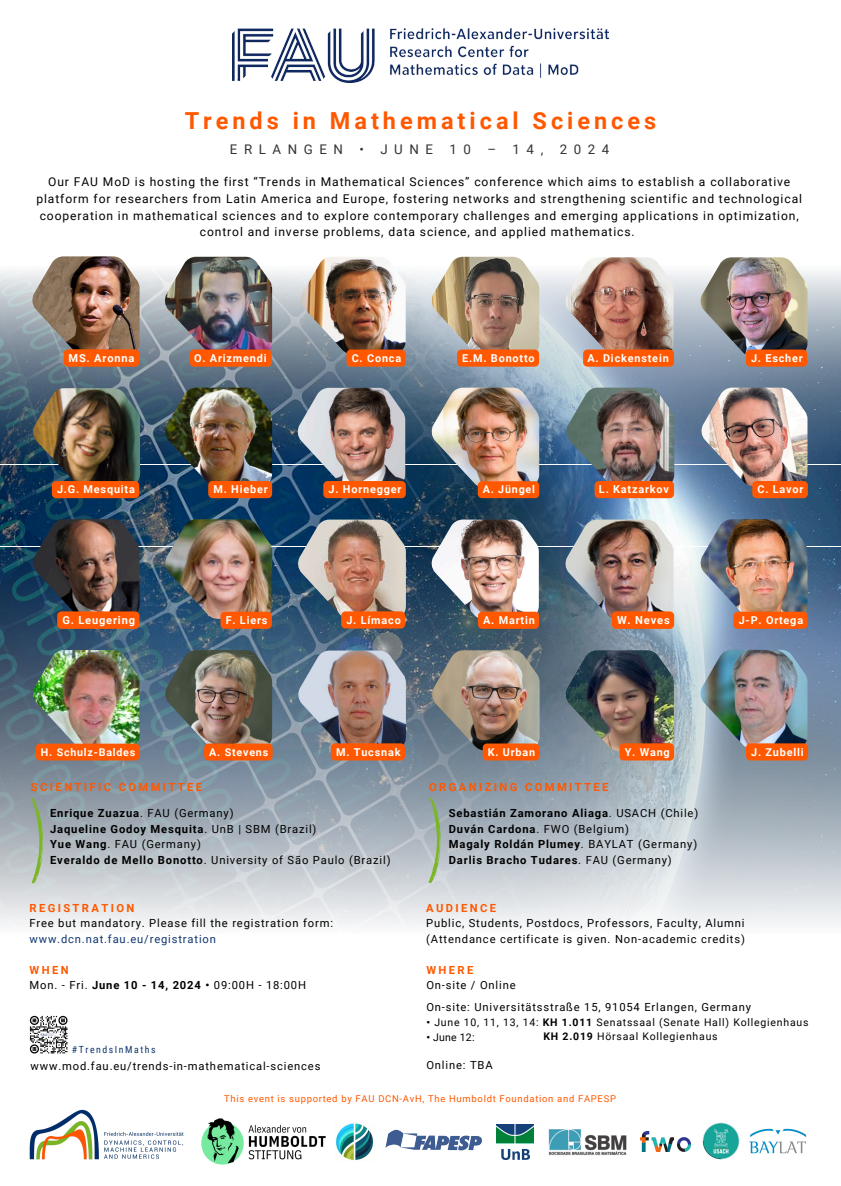
<style>
.page{position:relative;width:841px;height:1186px;background:#fff}
.page>*{position:absolute;margin:0;border:0;box-sizing:border-box;transform-origin:0 0}
.t1{font:700 23.45px "Roboto";letter-spacing:.17em;color:#ff5800}
.t2{font:13.3px "Roboto";letter-spacing:.495em;color:#333}
.t3{font:12.07px/16.8px "Roboto";letter-spacing:.075em;color:#000;text-align:center}
.t4{font:11.2px/15.5px "Roboto";letter-spacing:.075em;color:#000}
.t5{font:700 11.2px/15.5px "Roboto";letter-spacing:.075em;color:#000}
.t6{font:700 11.2px "Roboto";letter-spacing:.215em;color:#ff5800}
.t7{font:700 11.09px "Roboto";letter-spacing:.075em;color:#fff}
.t8{font:700 11.06px "Roboto";letter-spacing:.075em;color:#fff}
.t9{font:700 10.88px "Roboto";letter-spacing:.075em;color:#fff}
.t10{font:700 10.78px "Roboto";letter-spacing:.075em;color:#fff}
.t11{font:700 10.71px "Roboto";letter-spacing:.075em;color:#fff}
.t12{font:700 10.67px "Roboto";letter-spacing:.075em;color:#fff}
.t13{font:10.5px "Roboto";letter-spacing:.075em;color:#000}
.t14{font:9.8px "Roboto Condensed";letter-spacing:.155em;color:#0f3670}
.t15{font:9.45px "Roboto";letter-spacing:.075em;color:#ff5800}
.s1{font-weight:700}
.s2{font-weight:400}
.s3{font-weight:700;color:#ff5800}
.s4{color:#0f3670}
</style>
<div class="page">
<img style="left:0;top:465px;width:840px;height:81px">
<svg style="left:0;top:271px;width:840px;height:194px"></svg>
<svg style="left:0;top:547px;width:840px;height:378px"></svg>
<svg style="left:426px;top:797px;width:16px;height:87px"></svg>
<svg style="left:29px;top:797px;width:15px;height:87px"></svg>
<img style="left:232px;top:29px;width:376px;height:54px">
<img style="left:29px;top:1015px;width:39px;height:39px">
<img style="left:29px;top:1109px;width:155px;height:51px">
<img style="left:201px;top:1118px;width:125px;height:47px">
<img style="left:336px;top:1123px;width:37px;height:37px">
<img style="left:749px;top:1128px;width:58px;height:26px">
<img style="left:496px;top:1125px;width:37px;height:34px">
<img style="left:702px;top:1122px;width:37px;height:37px">
<img style="left:640px;top:1131px;width:50px;height:20px">
<img style="left:548px;top:1129px;width:79px;height:26px">
<img style="left:385px;top:1129px;width:96px;height:22px">
<img style="left:565px;top:519px;width:108px;height:101px">
<div style="left:611px;top:611px;width:63px;height:18px;background:#ff5800;border-radius:4px"></div>
<img style="left:700px;top:519px;width:107px;height:100px">
<div style="left:733px;top:612px;width:74px;height:17px;background:#ff5800;border-radius:4px"></div>
<img style="left:165px;top:650px;width:107px;height:99px">
<div style="left:204px;top:743px;width:68px;height:17px;background:#ff5800;border-radius:4px"></div>
<img style="left:700px;top:650px;width:107px;height:99px">
<div style="left:745px;top:743px;width:62px;height:17px;background:#ff5800;border-radius:4px"></div>
<img style="left:566px;top:388px;width:108px;height:100px">
<div style="left:594px;top:481px;width:80px;height:17px;background:#ff5800;border-radius:4px"></div>
<img style="left:32px;top:256px;width:107px;height:100px">
<div style="left:64px;top:349px;width:75px;height:18px;background:#ff5800;border-radius:4px"></div>
<img style="left:165px;top:257px;width:107px;height:99px">
<div style="left:190px;top:349px;width:82px;height:18px;background:#ff5800;border-radius:4px"></div>
<img style="left:301px;top:257px;width:104px;height:97px">
<div style="left:346px;top:349px;width:59px;height:18px;background:#ff5800;border-radius:4px"></div>
<img style="left:565px;top:257px;width:108px;height:101px">
<div style="left:583px;top:349px;width:90px;height:18px;background:#ff5800;border-radius:4px"></div>
<img style="left:700px;top:257px;width:107px;height:100px">
<div style="left:745px;top:349px;width:62px;height:18px;background:#ff5800;border-radius:4px"></div>
<img style="left:431px;top:519px;width:107px;height:100px">
<div style="left:478px;top:612px;width:61px;height:17px;background:#ff5800;border-radius:4px"></div>
<img style="left:431px;top:388px;width:108px;height:100px">
<div style="left:477px;top:481px;width:62px;height:17px;background:#ff5800;border-radius:4px"></div>
<img style="left:297px;top:388px;width:108px;height:100px">
<div style="left:323px;top:481px;width:82px;height:17px;background:#ff5800;border-radius:4px"></div>
<img style="left:165px;top:388px;width:107px;height:99px">
<div style="left:208px;top:481px;width:64px;height:17px;background:#ff5800;border-radius:4px"></div>
<img style="left:432px;top:650px;width:107px;height:100px">
<div style="left:482px;top:743px;width:57px;height:17px;background:#ff5800;border-radius:4px"></div>
<img style="left:565px;top:650px;width:108px;height:101px">
<div style="left:619px;top:743px;width:55px;height:17px;background:#ff5800;border-radius:4px"></div>
<img style="left:431px;top:257px;width:108px;height:100px">
<div style="left:457px;top:349px;width:82px;height:18px;background:#ff5800;border-radius:4px"></div>
<img style="left:33px;top:519px;width:106px;height:99px">
<div style="left:57px;top:611px;width:82px;height:18px;background:#ff5800;border-radius:4px"></div>
<img style="left:298px;top:519px;width:108px;height:101px">
<div style="left:341px;top:611px;width:64px;height:17px;background:#ff5800;border-radius:4px"></div>
<img style="left:298px;top:650px;width:108px;height:101px">
<div style="left:331px;top:743px;width:74px;height:17px;background:#ff5800;border-radius:4px"></div>
<img style="left:33px;top:388px;width:107px;height:100px">
<div style="left:52px;top:481px;width:87px;height:17px;background:#ff5800;border-radius:4px"></div>
<img style="left:33px;top:650px;width:106px;height:99px">
<div style="left:36px;top:743px;width:104px;height:17px;background:#ff5800;border-radius:4px"></div>
<img style="left:165px;top:519px;width:107px;height:100px">
<div style="left:220px;top:612px;width:52px;height:17px;background:#ff5800;border-radius:4px"></div>
<img style="left:701px;top:388px;width:106px;height:98px">
<div style="left:752px;top:481px;width:55px;height:17px;background:#ff5800;border-radius:4px"></div>
<h6 class="t1" style="left:185px;top:108px;width:473px">Trends in Mathematical Sciences</h6>
<h6 class="t2" style="left:230px;top:142px;width:381px">ERLANGEN • JUNE 10 – 14, 2024</h6>
<h6 class="t3" style="left:36px;top:173px;width:767px">Our FAU MoD is hosting the first “Trends in Mathematical Sciences” conference which aims to establish a collaborative platform for researchers from Latin America and Europe, fostering networks and strengthening scientific and technological cooperation in mathematical sciences and to explore contemporary challenges and emerging applications in optimization, control and inverse problems, data science, and applied mathematics.</h6>
<h5 class="t8" style="left:68px;top:351px;width:67px">MS. Aronna</h5>
<h5 class="t9" style="left:194px;top:352px;width:74px">O. Arizmendi</h5>
<h5 class="t9" style="left:351px;top:352px;width:51px">C. Conca</h5>
<h5 class="t9" style="left:587px;top:352px;width:83px">A. Dickenstein</h5>
<h5 class="t9" style="left:750px;top:352px;width:53px">J. Escher</h5>
<p class="t9" style="left:462px;top:352px;width:74px">E.M. Bonotto</p>
<h6 class="t9" style="left:57px;top:483px;width:79px">J.G. Mesquita</h6>
<h5 class="t9" style="left:213px;top:483px;width:56px">M. Hieber</h5>
<h5 class="t9" style="left:328px;top:483px;width:74px">J. Hornegger</h5>
<h5 class="t11" style="left:482px;top:483px;width:54px">A. Jüngel</h5>
<h5 class="t9" style="left:598px;top:483px;width:71px">L. Katzarkov</h5>
<p class="t9" style="left:757px;top:483px;width:47px">C. Lavor</p>
<p class="t8" style="left:62px;top:613px;width:74px">G. Leugering</p>
<h4 class="t9" style="left:346px;top:613px;width:56px">J. Límaco</h4>
<h6 class="t9" style="left:226px;top:614px;width:43px">F. Liers</h6>
<h5 class="t9" style="left:483px;top:614px;width:53px">A. Martin</h5>
<h5 class="t7" style="left:616px;top:613px;width:54px">W. Neves</h5>
<h5 class="t9" style="left:738px;top:614px;width:66px">J-P. Ortega</h5>
<p class="t12" style="left:41px;top:746px;width:96px">H. Schulz-Baldes</p>
<h5 class="t11" style="left:209px;top:746px;width:61px">A. Stevens</h5>
<h5 class="t9" style="left:751px;top:745px;width:54px">J. Zubelli</h5>
<h6 class="t9" style="left:336px;top:745px;width:66px">M. Tucsnak</h6>
<p class="t10" style="left:487px;top:745px;width:49px">K. Urban</p>
<p class="t9" style="left:624px;top:745px;width:47px">Y. Wang</p>
<p class="t6" style="left:31px;top:781px;width:173px">SCIENTIFIC COMMITTEE</p>
<h6 class="t4" style="left:50px;top:805px;width:342px"><span class="s1">Enrique Zuazua</span>. FAU (Germany)<br><span class="s1">Jaqueline Godoy Mesquita</span>. UnB | SBM (Brazil)<br><span class="s1">Yue Wang</span>. FAU (Germany)<br><span class="s1">Everaldo de Mello Bonotto</span>. University of São Paulo (Brazil)</h6>
<p class="t6" style="left:429px;top:780px;width:181px">ORGANIZING COMMITTEE</p>
<p class="t5" style="left:448px;top:805px;width:251px">Sebastián Zamorano Aliaga<span class="s2">. USACH (Chile)<br></span>Duván Cardona<span class="s2">. FWO (Belgium)<br></span>Magaly Roldán Plumey<span class="s2">. BAYLAT (Germany)<br></span>Darlis Bracho Tudares<span class="s2">. FAU (Germany)</span></p>
<p class="t4" style="left:29px;top:900px;width:305px"><span class="s3">REGISTRATION<br></span>Free but mandatory. Please fill the registration form: <span class="s4">www.dcn.nat.fau.eu/registration</span></p>
<p class="t4" style="left:426px;top:900px;width:320px"><span class="s3">AUDIENCE<br></span>Public, Students, Postdocs, Professors, Faculty, Alumni (Attendance certificate is given. Non-academic credits)</p>
<p class="t4" style="left:30px;top:962px;width:278px"><span class="s3">WHEN<br></span>Mon. - Fri. <span class="s1">June 10 - 14, 2024 •</span> 09:00H - 18:00H</p>
<h3 class="t14" style="left:72px;top:1044px;width:85px">#TrendsInMaths</h3>
<h5 class="t4" style="left:31px;top:1058px;width:291px">www.mod.fau.eu/trends-in-mathematical-sciences</h5>
<p class="t4" style="left:426px;top:962px;width:91px"><span class="s3">WHERE<br></span>On-site / Online</p>
<h5 class="t4" style="left:426px;top:999px;width:326px">On-site: Universitätsstraße 15, 91054 Erlangen, Germany</h5>
<h5 class="t13" style="left:426px;top:1016px;width:383px"><span class="s1">•</span> June 10, 11, 13, 14: <span class="s1">KH 1.011</span> Senatssaal (Senate Hall) Kollegienhaus</h5>
<h5 class="t13" style="left:426px;top:1031px;width:50px"><span class="s1">•</span> June 12:</h5>
<p class="t4" style="left:426px;top:1057px;width:68px">Online: TBA</p>
<h5 class="t13" style="left:543px;top:1030px;width:176px"><span class="s1">KH 2.019</span> Hörsaal Kollegienhaus</h5>
<p class="t15" style="left:224px;top:1093px;width:393px">This event is supported by FAU DCN-AvH, The Humboldt Foundation and FAPESP</p>
</div>
